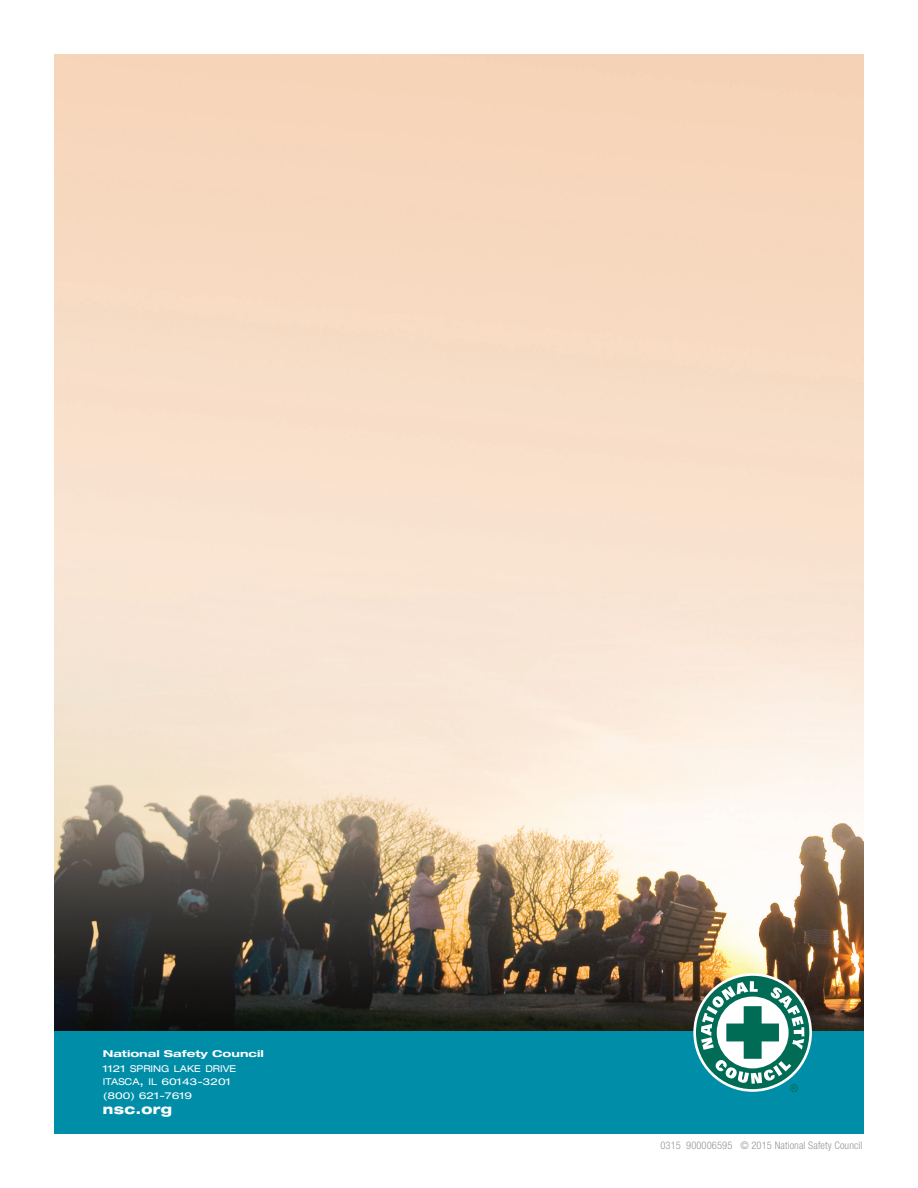
<style>
.page{position:relative;width:918px;height:1188px;background:#fff}
.page>*{position:absolute;margin:0;border:0;box-sizing:border-box;transform-origin:0 0}
.t1{font:800 expanded 13.5px "Helvetica Neue LT Std";letter-spacing:.03em;color:#fff}
.t2{font:300 condensed 10.5px "Helvetica Neue LT Std";letter-spacing:.01em;color:#939598}
.t3{font:expanded 9.45px "Helvetica Neue LT Std";color:#fff;scale:1.21 1}
.t4{font:700 expanded 9.45px "Helvetica Neue LT Std";color:#fff;scale:1.21 1}
.t5{font:expanded 9.45px "Helvetica Neue LT Std";color:#fff}
.s1{font-size:13.5px}
</style>
<div class="page">
<img style="left:54px;top:54px;width:810px;height:977px">
<div style="left:54px;top:1031px;width:810px;height:103px;background:#008da8"></div>
<svg style="left:693px;top:973px;width:119px;height:119px"></svg>
<div style="left:696px;top:976px;width:113px;height:113px;background:#006c55;border-radius:50%"></div>
<svg style="left:701px;top:981px;width:103px;height:111px"></svg>
<p class="t4" style="left:103px;top:1047px;width:135px">National Safety Council</p>
<p class="t3" style="left:103px;top:1062px;width:112px">1121 SPRING LAKE DRIVE</p>
<p class="t5" style="left:103px;top:1076px;width:130px">ITASCA<span class="s1">,</span> IL 60143-3201</p>
<p class="t3" style="left:103px;top:1089px;width:75px">(800) 621-7619</p>
<p class="t1" style="left:103px;top:1100px;width:71px">nsc.org</p>
<p class="t2" style="left:660px;top:1139px;width:204px">0315 900006595 © 2015 National Safety Council</p>
</div>
